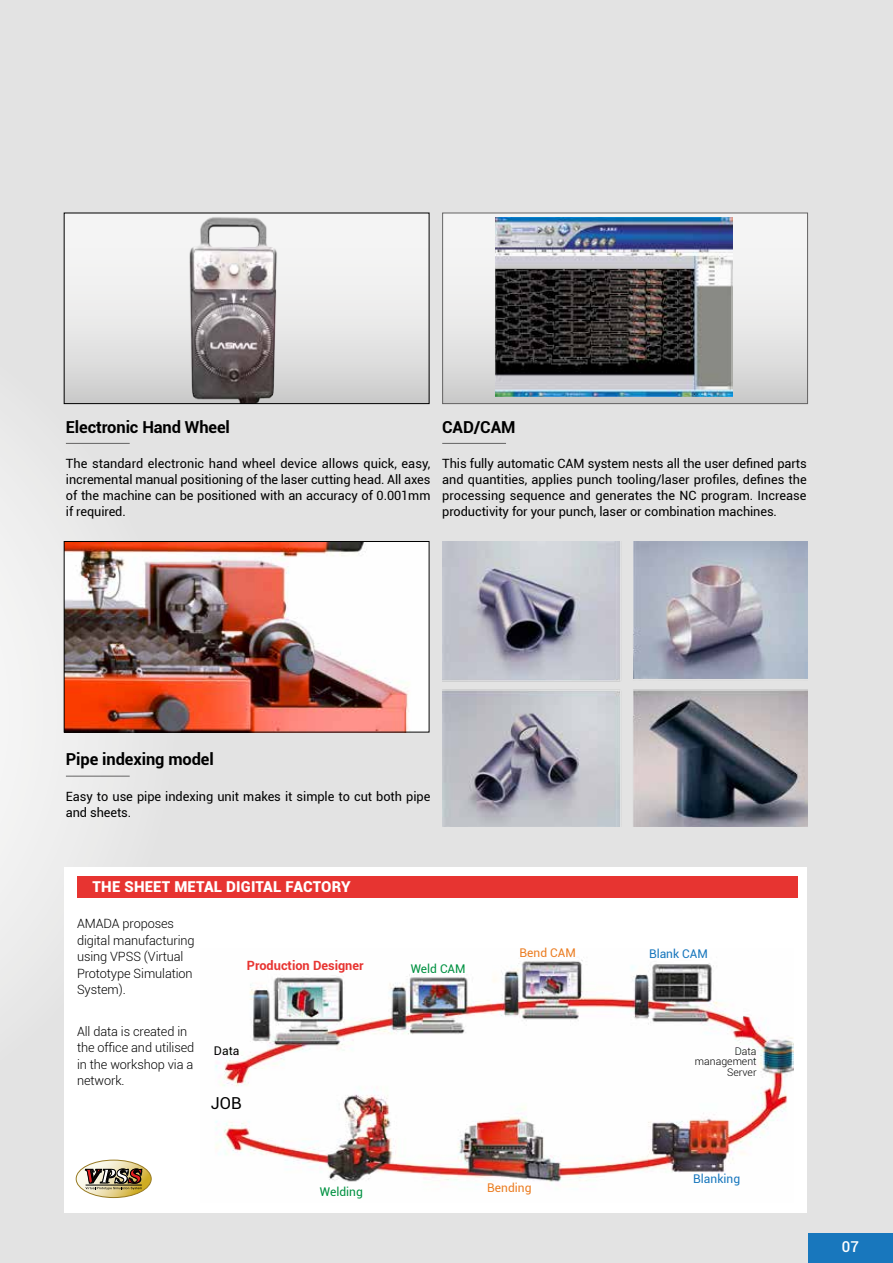
<style>
.page{position:relative;width:893px;height:1263px;background:#e3e3e3}
.page>*{position:absolute;margin:0;border:0;box-sizing:border-box;transform-origin:0 0}
.t1{font:700 16.5px "Roboto";letter-spacing:-.005em;color:#000}
.t2{font:16.5px "Roboto";color:#000}
.t3{font:900 15px "Roboto";letter-spacing:.01em;color:#fff}
.t4{font:500 15px "Roboto";color:#fff}
.t5{font:12.75px/15.8px "Roboto";letter-spacing:-.005em;color:#000;text-align:justify}
.t6{font:300 12.75px/16.5px "Roboto";letter-spacing:-.01em;color:#000}
.t7{font:700 12.75px "Roboto";color:#e73431}
.t8{font:12px "Roboto";color:#1877bd}
.t9{font:12px "Roboto";color:#009141}
.t10{font:12px "Roboto";color:#eb7d22}
.t11{font:12px "Roboto";color:#000}
.t12{font:300 10.5px/10.5px "Roboto";color:#000;text-align:right}
</style>
<div class="page">
<svg style="left:0;top:279px;width:176px;height:868px"></svg>
<div style="left:808px;top:1233px;width:85px;height:30px;background:#1877bd"></div>
<div style="left:65px;top:867px;width:742px;height:346px;background:#fff"></div>
<hr style="left:442px;top:443px;width:64px;height:1px;background:#646363">
<hr style="left:66px;top:776px;width:64px;height:1px;background:#646363">
<hr style="left:66px;top:443px;width:64px;height:1px;background:#646363">
<img style="left:66px;top:215px;width:361px;height:187px">
<div style="left:64px;top:213px;width:365px;height:191px;border:1px solid #000"></div>
<img style="left:66px;top:543px;width:361px;height:187px">
<div style="left:64px;top:541px;width:365px;height:191px;border:1px solid #000"></div>
<div style="left:77px;top:876px;width:721px;height:21px;background:#e73431"></div>
<img style="left:215px;top:959px;width:578px;height:226px">
<svg style="left:76px;top:1160px;width:75px;height:37px"></svg>
<img style="left:442px;top:541px;width:366px;height:286px">
<svg style="left:444px;top:215px;width:362px;height:187px"></svg>
<img style="left:495px;top:218px;width:238px;height:178px">
<div style="left:442px;top:213px;width:366px;height:191px;border:1px solid #646363"></div>
<p class="t1" style="left:66px;top:415px;width:166px">Electronic Hand Wheel</p>
<p class="t5" style="left:66px;top:455px;width:366px">The standard electronic hand wheel device allows quick, easy, incremental manual positioning of the laser cutting head. All axes of the machine can be positioned with an accuracy of 0.001mm if required.</p>
<p class="t1" style="left:442px;top:415px;width:75px">CAD/CAM</p>
<p class="t5" style="left:442px;top:455px;width:366px">This fully automatic CAM system nests all the user defined parts and quantities, applies punch tooling/laser profiles, defines the processing sequence and generates the NC program. Increase productivity for your punch, laser or combination machines.</p>
<p class="t1" style="left:66px;top:748px;width:149px">Pipe indexing model</p>
<p class="t5" style="left:66px;top:788px;width:366px">Easy to use pipe indexing unit makes it simple to cut both pipe and sheets.</p>
<p class="t3" style="left:93px;top:876px;width:260px">THE SHEET METAL DIGITAL FACTORY</p>
<p class="t6" style="left:77px;top:915px;width:119px">AMADA proposes digital manufacturing using VPSS (Virtual<br>Prototype Simulation<br>System).</p>
<p class="t6" style="left:77px;top:1022px;width:119px">All data is created in the office and utilised in the workshop via a network.</p>
<p class="t7" style="left:247px;top:957px;width:118px">Production Designer</p>
<p class="t9" style="left:411px;top:960px;width:56px">Weld CAM</p>
<p class="t11" style="left:214px;top:1042px;width:27px">Data</p>
<p class="t2" style="left:211px;top:1092px;width:32px">JOB</p>
<p class="t10" style="left:520px;top:944px;width:58px">Bend CAM</p>
<p class="t9" style="left:320px;top:1183px;width:44px">Welding</p>
<p class="t10" style="left:487px;top:1179px;width:46px">Bending</p>
<p class="t8" style="left:649px;top:945px;width:60px">Blank CAM</p>
<p class="t12" style="left:695px;top:1045px;width:63px">Data management<br>Server</p>
<p class="t8" style="left:693px;top:1171px;width:48px">Blanking</p>
<p class="t4" style="left:842px;top:1236px;width:19px">07</p>
</div>
